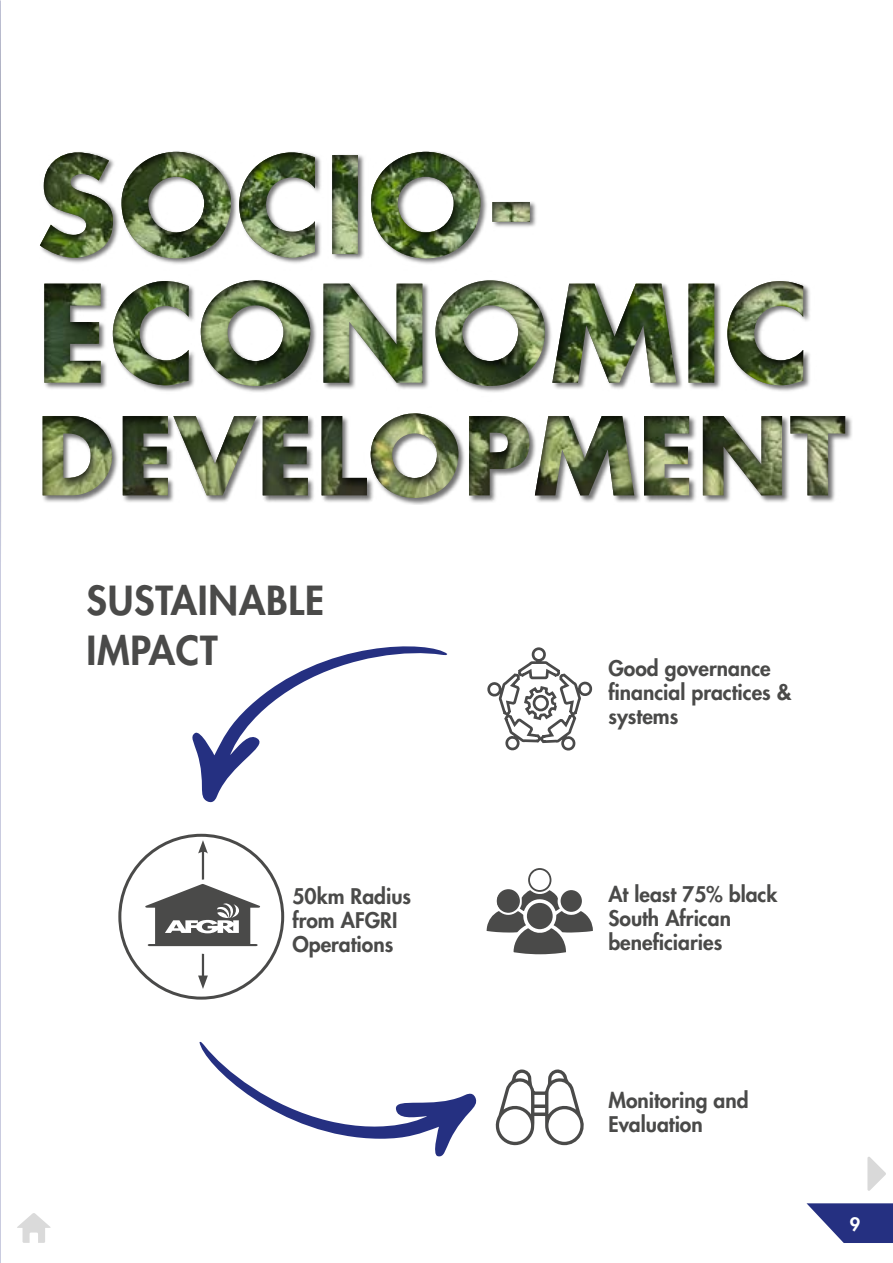
<style>
.page{position:relative;width:893px;height:1263px;background:#fff}
.page>*{position:absolute;margin:0;border:0;box-sizing:border-box;transform-origin:0 0}
.t1{font:800 39px/50.6px "Futura Std";letter-spacing:.02em;color:#4a4a49}
.t2{font:800 21px/24px "Futura Std";color:#4a4a49}
.t3{font:800 18px "Futura Std";color:#fff}
</style>
<div class="page">
<svg style="left:806px;top:1203px;width:87px;height:40px"></svg>
<svg style="left:17px;top:1213px;width:34px;height:30px"></svg>
<svg style="left:867px;top:1157px;width:19px;height:34px"></svg>
<img style="left:0;top:0;width:1px;height:1263px">
<svg style="left:0;top:0;width:2px;height:742px"></svg>
<svg style="left:487px;top:647px;width:106px;height:104px"></svg>
<svg style="left:495px;top:1069px;width:89px;height:76px"></svg>
<svg style="left:192px;top:646px;width:255px;height:157px"></svg>
<svg style="left:199px;top:1042px;width:278px;height:115px"></svg>
<hr style="left:202px;top:849px;width:2px;height:131px;background:#4a4a49">
<svg style="left:198px;top:840px;width:10px;height:13px"></svg>
<svg style="left:198px;top:975px;width:10px;height:14px"></svg>
<div style="left:170px;top:879px;width:72px;height:75px;background:#fff;border-radius:50%"></div>
<div style="left:118px;top:834px;width:166px;height:165px;border:3px solid #4a4a49;border-radius:50%"></div>
<svg style="left:145px;top:884px;width:115px;height:62px"></svg>
<svg style="left:487px;top:868px;width:106px;height:86px"></svg>
<div style="left:497px;top:890px;width:21px;height:22px;background:#4a4a49;border-radius:50%"></div>
<div style="left:27px;top:142px;width:830px;height:357px;background:#000;opacity:.75"></div>
<h1 class="t1" style="left:86px;top:575px;width:239px">SUSTAINABLE<br>IMPACT</h1>
<p class="t2" style="left:608px;top:656px;width:185px">Good governance financial practices &amp; systems</p>
<p class="t2" style="left:292px;top:884px;width:120px">50km Radius from AFGRI<br>Operations</p>
<p class="t2" style="left:608px;top:882px;width:171px">At least 75% black<br>South African beneficiaries</p>
<p class="t2" style="left:608px;top:1088px;width:142px">Monitoring and<br>Evaluation</p>
<p class="t3" style="left:850px;top:1212px;width:12px">9</p>
</div>
